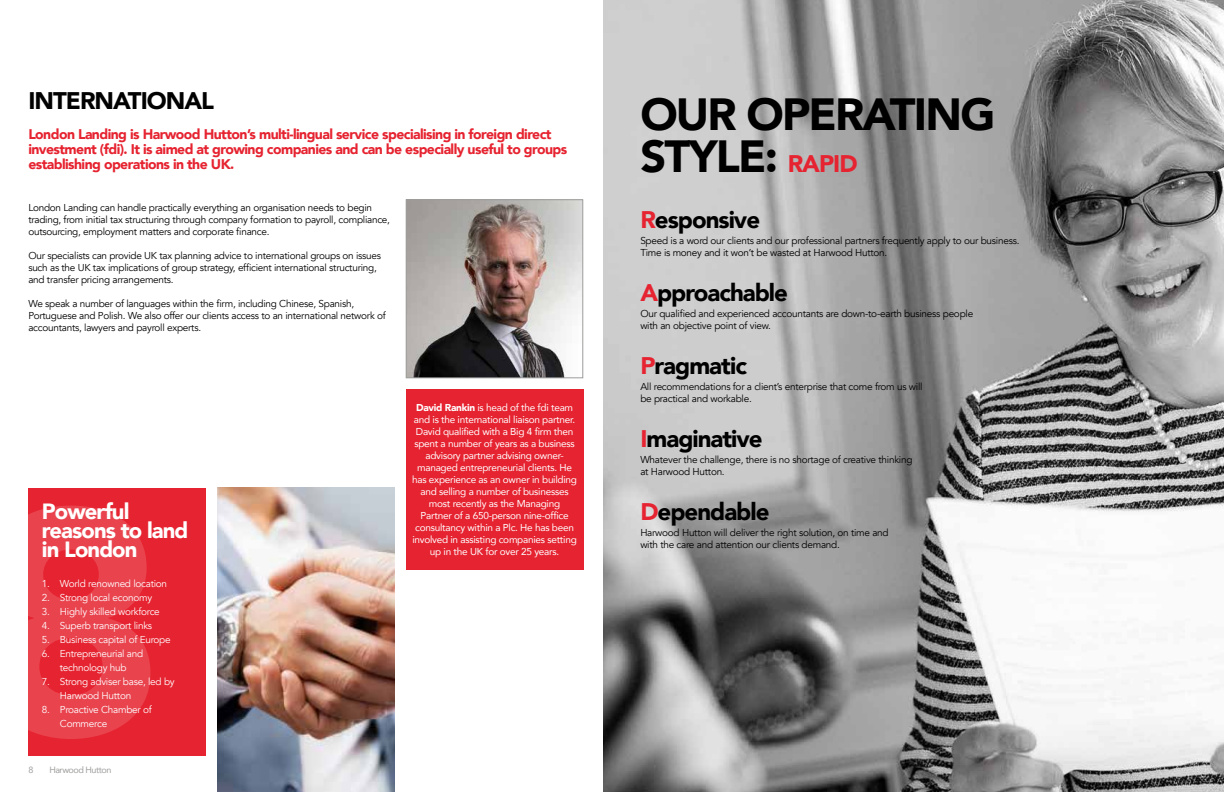
<style>
.page{position:relative;width:1224px;height:792px;background:#fff}
.page>*{position:absolute;margin:0;border:0;box-sizing:border-box;transform-origin:0 0}
.t1{font:900 45px/42px "Avenir";letter-spacing:-.04em;color:#000}
.t2{font:900 24px "Avenir";letter-spacing:-.04em;color:#000}
.t3{font:900 22px/19px "Avenir";letter-spacing:-.04em;color:#fff}
.t4{font:900 14px/15px "Avenir";letter-spacing:-.04em;color:#e62330}
.t5{font:10px/12px "Avenir";letter-spacing:-.025em;color:#000}
.t6{font:10px/12px "Avenir";letter-spacing:-.025em;color:#fff;text-align:center}
.t7{font:10px/14px "Avenir";letter-spacing:-.025em;color:#fff}
.t8{font:9px "Avenir";letter-spacing:-.05em;color:#9d9d9c}
.s1{font-weight:900}
.s2{font-size:24px;color:#e62330}
.s3{color:#e62330}
</style>
<div class="page">
<img style="left:603px;top:0;width:621px;height:792px">
<div style="left:406px;top:389px;width:177px;height:180px;background:#e62330"></div>
<img style="left:408px;top:201px;width:173px;height:175px">
<div style="left:406px;top:199px;width:177px;height:179px;border:1px solid #9d9d9c"></div>
<img style="left:217px;top:488px;width:178px;height:304px">
<div style="left:28px;top:488px;width:177px;height:268px;background:#e62330"></div>
<svg style="left:28px;top:506px;width:122px;height:233px"></svg>
<h2 class="t2" style="left:28px;top:80px;width:187px">INTERNATIONAL</h2>
<h3 class="t4" style="left:28px;top:126px;width:540px">London Landing is Harwood Hutton’s multi-lingual service specialising in foreign direct investment (fdi). It is aimed at growing companies and can be especially useful to groups establishing operations in the UK.</h3>
<p class="t5" style="left:28px;top:201px;width:363px">London Landing can handle practically everything an organisation needs to begin trading, from initial tax structuring through company formation to payroll, compliance, outsourcing, employment matters and corporate finance.</p>
<p class="t5" style="left:28px;top:249px;width:354px">Our specialists can provide UK tax planning advice to international groups on issues such as the UK tax implications of group strategy, efficient international structuring, and transfer pricing arrangements.</p>
<p class="t5" style="left:28px;top:297px;width:359px">We speak a number of languages within the firm, including Chinese, Spanish,<br>Portuguese and Polish. We also offer our clients access to an international network of accountants, lawyers and payroll experts.</p>
<h3 class="t3" style="left:42px;top:501px;width:148px">Powerful reasons to land in London</h3>
<p class="t7" style="left:42px;top:576px;width:127px">1. World renowned location</p>
<p class="t7" style="left:42px;top:590px;width:112px">2. Strong local economy</p>
<p class="t7" style="left:42px;top:604px;width:119px">3. Highly skilled workforce</p>
<p class="t7" style="left:42px;top:618px;width:112px">4. Superb transport links</p>
<p class="t7" style="left:42px;top:632px;width:130px">5. Business capital of Europe</p>
<p class="t7" style="left:42px;top:646px;width:103px;text-align:center">6. Entrepreneurial and technology hub</p>
<p class="t7" style="left:60px;top:674px;width:116px;text-indent:-18px">7. Strong adviser base, led by<br>Harwood Hutton</p>
<p class="t7" style="left:60px;top:702px;width:93px;text-indent:-18px">8. Proactive Chamber of<br>Commerce</p>
<p class="t8" style="left:28px;top:762px;width:7px">8</p>
<p class="t8" style="left:49px;top:762px;width:64px">Harwood Hutton</p>
<p class="t6" style="left:412px;top:401px;width:166px"><span class="s1">David Rankin</span> is head of the fdi team and is the international liaison partner.<br>David qualified with a Big 4 firm then spent a number of years as a business advisory partner advising owner&shy;managed entrepreneurial clients. He has experience as an owner in building and selling a number of businesses most recently as the Managing Partner of a 650-person nine-office consultancy within a Plc. He has been involved in assisting companies setting up in the UK for over 25 years.</p>
<h1 class="t1" style="left:640px;top:92px;width:357px">OUR OPERATING<br>STYLE: <span class="s2">RAPID</span></h1>
<h2 class="t2" style="left:640px;top:199px;width:121px"><span class="s3">R</span>esponsive</h2>
<p class="t5" style="left:640px;top:235px;width:381px">Speed is a word our clients and our professional partners frequently apply to our business.<br>Time is money and it won’t be wasted at Harwood Hutton.</p>
<h2 class="t2" style="left:640px;top:272px;width:149px"><span class="s3">A</span>pproachable</h2>
<p class="t5" style="left:640px;top:308px;width:334px">Our qualified and experienced accountants are down-to-earth business people with an objective point of view.</p>
<h2 class="t2" style="left:640px;top:345px;width:108px"><span class="s3">P</span>ragmatic</h2>
<p class="t5" style="left:640px;top:381px;width:284px">All recommendations for a client’s enterprise that come from us will be practical and workable.</p>
<h2 class="t2" style="left:640px;top:418px;width:124px"><span class="s3">I</span>maginative</h2>
<p class="t5" style="left:640px;top:454px;width:274px">Whatever the challenge, there is no shortage of creative thinking at Harwood Hutton.</p>
<h2 class="t2" style="left:640px;top:491px;width:131px"><span class="s3">D</span>ependable</h2>
<p class="t5" style="left:640px;top:527px;width:250px">Harwood Hutton will deliver the right solution, on time and with the care and attention our clients demand.</p>
</div>
